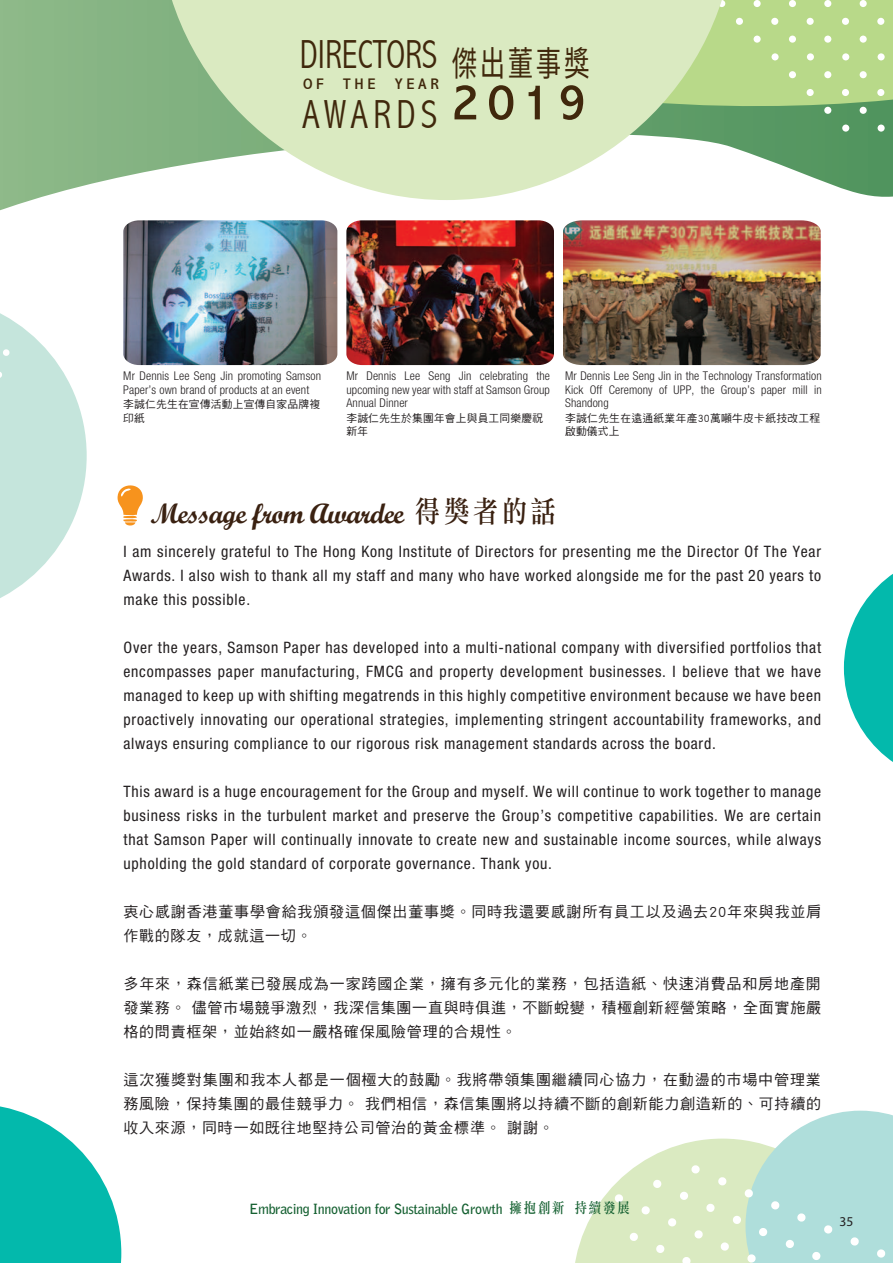
<style>
.page{position:relative;width:893px;height:1263px;background:#fff}
.page>*{position:absolute;margin:0;border:0;box-sizing:border-box;transform-origin:0 0}
.t1{font:300 condensed 40.65px "Abadi";color:#40280c;scale:.96 1}
.t2{font:300 condensed 40.65px "Abadi";color:#40280c;scale:.9 1}
.t3{font:34.65px "Noto Sans Mono CJ Ktc";letter-spacing:.1em;color:#40280c;scale:.74 1}
.t4{font:27.9px "Script MT Bold";letter-spacing:-.03em;color:#3a2111}
.t5{font:condensed 15.75px/24px "Helvetica Neue";letter-spacing:.05em;color:#231f20;text-align:justify}
.t6{font:condensed 15.3px "Abadi";letter-spacing:.2em;color:#40280c;scale:1.17 1}
.t7{font:15px/24px "DF Hei Std W5";letter-spacing:.05em;color:#231f20;text-align:justify}
.t8{font:700 14.1px "Bell Gothic Std";letter-spacing:-.03em;color:#166132}
.t9{font:13.5px "Myriad Pro";color:#231f20}
.t10{font:300 condensed 12px/13.5px "Helvetica Neue LT Std";letter-spacing:.01em;color:#231f20;text-align:justify}
.t11{font:10.8px/13.5px "DF Hei Std W5";letter-spacing:.015em;color:#231f20}
.s1{font-family:"DF Li Song Md WIN BF";font-size:29.85px}
.s2{font-family:"DF Li Song Md WIN BF";font-weight:400;font-size:14.55px}
</style>
<div class="page">
<svg style="left:0;top:0;width:893px;height:210px"></svg>
<svg style="left:0;top:1106px;width:121px;height:157px"></svg>
<svg style="left:844px;top:574px;width:49px;height:188px"></svg>
<svg style="left:575px;top:1111px;width:318px;height:152px"></svg>
<div style="left:754px;top:0;width:7px;height:7px;background:#fff;border-radius:50%"></div>
<div style="left:789px;top:0;width:7px;height:7px;background:#fff;border-radius:50%"></div>
<div style="left:824px;top:0;width:7px;height:7px;background:#fff;border-radius:50%"></div>
<div style="left:860px;top:0;width:7px;height:7px;background:#fff;border-radius:50%"></div>
<div style="left:754px;top:36px;width:7px;height:7px;background:#fff;border-radius:50%"></div>
<div style="left:789px;top:36px;width:7px;height:7px;background:#fff;border-radius:50%"></div>
<div style="left:824px;top:36px;width:7px;height:7px;background:#fff;border-radius:50%"></div>
<div style="left:860px;top:36px;width:7px;height:7px;background:#fff;border-radius:50%"></div>
<div style="left:789px;top:71px;width:7px;height:7px;background:#fff;border-radius:50%"></div>
<div style="left:824px;top:71px;width:7px;height:7px;background:#fff;border-radius:50%"></div>
<div style="left:860px;top:71px;width:7px;height:7px;background:#fff;border-radius:50%"></div>
<div style="left:771px;top:53px;width:8px;height:7px;background:#fff;border-radius:50%"></div>
<div style="left:807px;top:53px;width:7px;height:7px;background:#fff;border-radius:50%"></div>
<div style="left:842px;top:53px;width:7px;height:7px;background:#fff;border-radius:50%"></div>
<div style="left:878px;top:53px;width:7px;height:7px;background:#fff;border-radius:50%"></div>
<div style="left:736px;top:18px;width:7px;height:7px;background:#fff;border-radius:50%"></div>
<div style="left:771px;top:18px;width:7px;height:7px;background:#fff;border-radius:50%"></div>
<div style="left:807px;top:18px;width:7px;height:7px;background:#fff;border-radius:50%"></div>
<div style="left:842px;top:18px;width:7px;height:7px;background:#fff;border-radius:50%"></div>
<div style="left:877px;top:18px;width:7px;height:7px;background:#fff;border-radius:50%"></div>
<div style="left:824px;top:107px;width:7px;height:7px;background:#fff;border-radius:50%"></div>
<div style="left:860px;top:107px;width:7px;height:7px;background:#fff;border-radius:50%"></div>
<div style="left:842px;top:125px;width:7px;height:7px;background:#fff;border-radius:50%"></div>
<div style="left:878px;top:125px;width:7px;height:7px;background:#fff;border-radius:50%"></div>
<div style="left:807px;top:89px;width:7px;height:7px;background:#fff;border-radius:50%"></div>
<div style="left:842px;top:89px;width:7px;height:7px;background:#fff;border-radius:50%"></div>
<div style="left:877px;top:89px;width:7px;height:7px;background:#fff;border-radius:50%"></div>
<svg style="left:158px;top:0;width:578px;height:200px;fill:#daeac1"></svg>
<svg style="left:0;top:313px;width:87px;height:285px"></svg>
<svg style="left:117px;top:485px;width:26px;height:41px"></svg>
<img style="left:563px;top:220px;width:258px;height:145px">
<img style="left:346px;top:220px;width:208px;height:145px">
<img style="left:123px;top:220px;width:214px;height:145px">
<h1 class="t2" style="left:300px;top:31px;width:154px">DIRECTORS</h1>
<p class="t6" style="left:303px;top:75px;width:19px">OF</p>
<p class="t6" style="left:343px;top:75px;width:29px">THE</p>
<p class="t6" style="left:395px;top:75px;width:39px">YEAR</p>
<h2 class="t3" style="left:452px;top:44px;width:188px">傑出董事獎</h2>
<h1 class="t1" style="left:303px;top:91px;width:297px">AWARDS <sup>2019</sup></h1>
<p class="t10" style="left:123px;top:369px;width:199px">Mr Dennis Lee Seng Jin promoting Samson<br>Paper’s own brand of products at an event</p>
<p class="t11" style="left:123px;top:397px;width:198px">李誠仁先生在宣傳活動上宣傳自家品牌複印紙</p>
<p class="t10" style="left:346px;top:369px;width:205px">Mr Dennis Lee Seng Jin celebrating the upcoming new year with staff at Samson Group Annual Dinner</p>
<p class="t11" style="left:346px;top:411px;width:198px">李誠仁先生於集團年會上與員工同樂慶祝新年</p>
<p class="t10" style="left:565px;top:369px;width:258px">Mr Dennis Lee Seng Jin in the Technology Transformation Kick Off Ceremony of UPP, the Group’s paper mill in Shandong</p>
<p class="t11" style="left:565px;top:411px;width:257px">李誠仁先生在遠通紙業年產30萬噸牛皮卡紙技改工程啟動儀式上</p>
<h3 class="t4" style="left:150px;top:497px;width:407px">Message from Awardee <span class="s1">得獎者的話</span></h3>
<p class="t5" style="left:123px;top:539px;width:699px">I am sincerely grateful to The Hong Kong Institute of Directors for presenting me the Director Of The Year Awards. I also wish to thank all my staff and many who have worked alongside me for the past 20 years to make this possible.</p>
<p class="t5" style="left:123px;top:635px;width:699px">Over the years, Samson Paper has developed into a multi-national company with diversified portfolios that encompasses paper manufacturing, FMCG and property development businesses. I believe that we have managed to keep up with shifting megatrends in this highly competitive environment because we have been proactively innovating our operational strategies, implementing stringent accountability frameworks, and always ensuring compliance to our rigorous risk management standards across the board.</p>
<p class="t5" style="left:123px;top:779px;width:699px">This award is a huge encouragement for the Group and myself. We will continue to work together to manage business risks in the turbulent market and preserve the Group’s competitive capabilities. We are certain that Samson Paper will continually innovate to create new and sustainable income sources, while always upholding the gold standard of corporate governance. Thank you.</p>
<p class="t7" style="left:123px;top:899px;width:699px">衷心感謝香港董事學會給我頒發這個傑出董事獎。同時我還要感謝所有員工以及過去20年來與我並肩作戰的隊友，成就這一切。</p>
<p class="t7" style="left:123px;top:971px;width:699px">多年來，森信紙業已發展成為一家跨國企業，擁有多元化的業務，包括造紙、快速消費品和房地產開發業務。 儘管市場競爭激烈，我深信集團一直與時俱進，不斷蛻變，積極創新經營策略，全面實施嚴格的問責框架，並始終如一嚴格確保風險管理的合規性。</p>
<p class="t7" style="left:123px;top:1067px;width:699px">這次獲獎對集團和我本人都是一個極大的鼓勵。我將帶領集團繼續同心協力，在動盪的市場中管理業務風險，保持集團的最佳競爭力。 我們相信，森信集團將以持續不斷的創新能力創造新的、可持續的收入來源，同時一如既往地堅持公司管治的黃金標準。 謝謝。</p>
<p class="t8" style="left:249px;top:1200px;width:382px">Embracing Innovation for Sustainable Growth <span class="s2">擁抱創新 持續發展</span></p>
<p class="t9" style="left:840px;top:1213px;width:15px">35</p>
</div>
